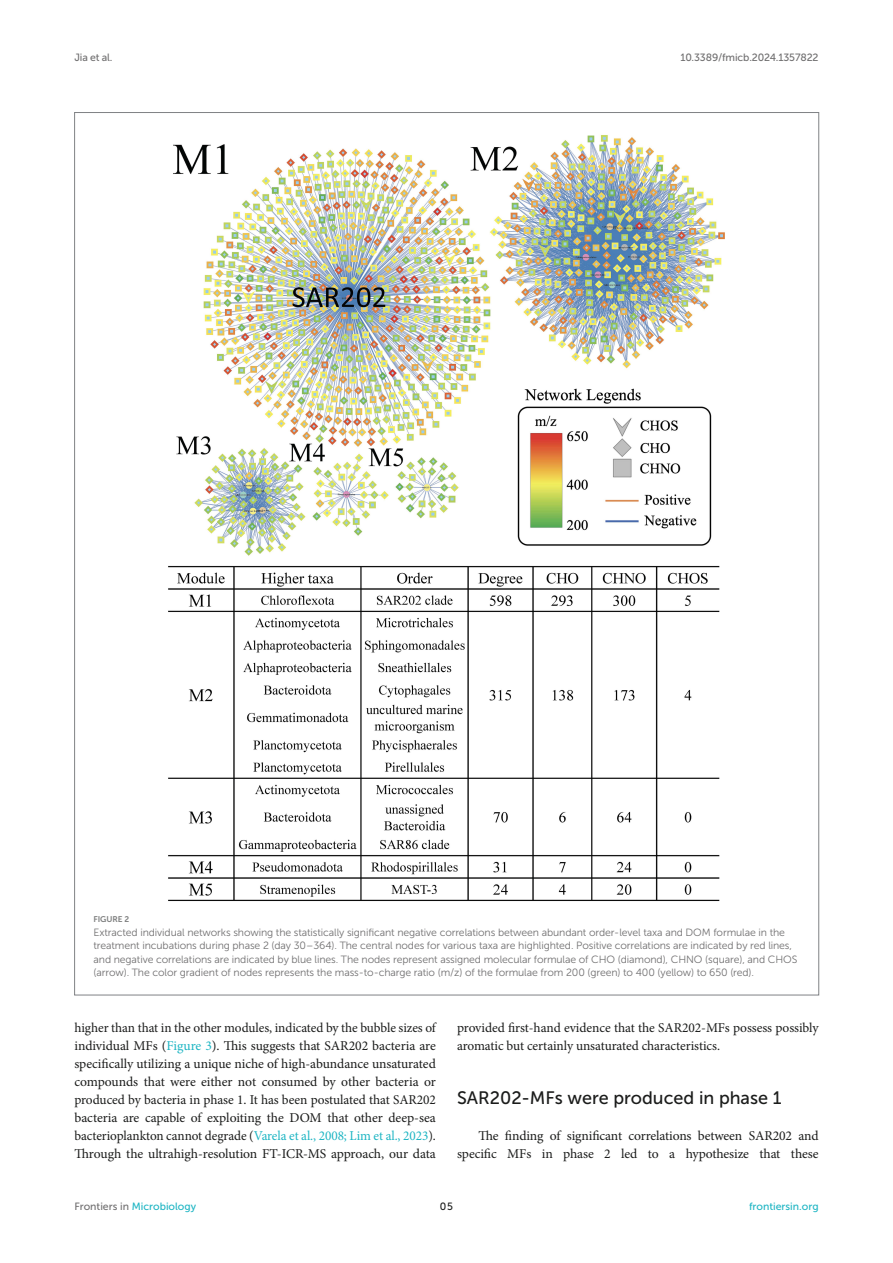
<style>
.page{position:relative;width:893px;height:1263px;background:#fff}
.page>*{position:absolute;margin:0;border:0;box-sizing:border-box;transform-origin:0 0}
.HEAD_2{font:18px "Museo Sans 500";color:#1b1c1b}
.TEXT_FLUSH{font:13.5px/18px "Minion Pro";letter-spacing:-.01em;color:#1b1c1b;text-align:justify}
.FIG_LEG{font:10.5px/13.5px "Museo Sans 300";letter-spacing:-.01em;color:#706f70}
.t1{font:10.5px "Museo Sans 500";color:#1db5c3}
.t2{font:10.5px "Museo Sans 500";letter-spacing:-.015em;color:#706f70}
.t3{font:10.5px "Museo Sans 500";color:#1b1c1b}
.FIG_HD{font:8.25px "Museo Sans 700";letter-spacing:-.01em;color:#7e7f7f}
.s1{color:#1db5c3}
.s2{color:#706f70}
</style>
<div class="page">
<img style="left:168px;top:135px;width:557px;height:766px">
<p class="t2" style="left:74px;top:51px;width:40px">Jia et al.</p>
<p class="t2" style="left:680px;top:51px;width:140px">10.3389/fmicb.2024.1357822</p>
<p class="FIG_HD" style="left:94px;top:915px;width:37px">FIGURE 2</p>
<p class="FIG_LEG" style="left:94px;top:925px;width:705px">Extracted individual networks showing the statistically significant negative correlations between abundant order-level taxa and DOM formulae in the treatment incubations during phase 2 (day 30–364). The central nodes for various taxa are highlighted. Positive correlations are indicated by red lines, and negative correlations are indicated by blue lines. The nodes represent assigned molecular formulae of CHO (diamond), CHNO (square), and CHOS (arrow). The color gradient of nodes represents the mass-to-charge ratio (m/z) of the formulae from 200 (green) to 400 (yellow) to 650 (red).</p>
<p class="TEXT_FLUSH" style="left:74px;top:1019px;width:363px">higher than that in the other modules, indicated by the bubble sizes of individual MFs (<span class="s1">Figure 3</span>). This suggests that SAR202 bacteria are specifically utilizing a unique niche of high-abundance unsaturated compounds that were either not consumed by other bacteria or produced by bacteria in phase 1. It has been postulated that SAR202 bacteria are capable of exploiting the DOM that other deep-sea bacterioplankton cannot degrade (<span class="s1">Varela et al., 2008; Lim et al., 2023</span>).<br>Through the ultrahigh-resolution FT-ICR-MS approach, our data</p>
<p class="TEXT_FLUSH" style="left:457px;top:1019px;width:363px">provided first-hand evidence that the SAR202-MFs possess possibly aromatic but certainly unsaturated characteristics.</p>
<p class="HEAD_2" style="left:457px;top:1088px;width:326px">SAR202-MFs were produced in phase 1</p>
<p class="TEXT_FLUSH" style="left:457px;top:1127px;width:363px;text-align:right">The finding of significant correlations between SAR202 and specific MFs in phase 2 led to a hypothesize that these</p>
<p class="t1" style="left:74px;top:1200px;width:123px"><span class="s2">Frontiers in</span> Microbiology</p>
<p class="t3" style="left:440px;top:1200px;width:14px">05</p>
<p class="t1" style="left:749px;top:1200px;width:71px">frontiersin.org</p>
</div>
